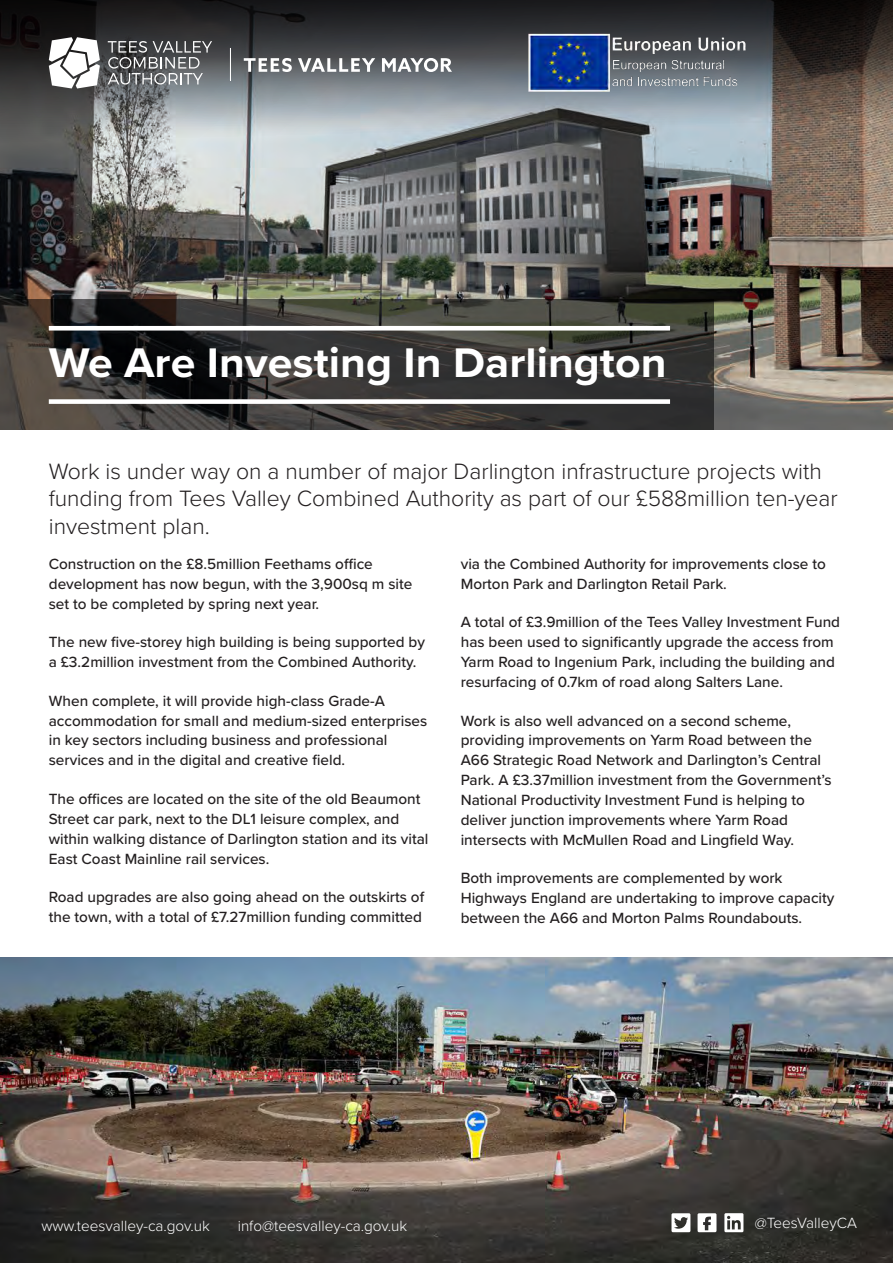
<style>
.page{position:relative;width:893px;height:1263px;background:#fff}
.page>*{position:absolute;margin:0;border:0;box-sizing:border-box;transform-origin:0 0}
.t1{font:700 42.9px "Proxima Nova";color:#fff;scale:1.04 1}
.t2{font:300 22.95px/27.6px "Proxima Nova";color:#231f20}
.t3{font:500 15.3px/20px "Proxima Nova";color:#231f20}
.t4{font:300 15.3px "Proxima Nova";color:#fff}
</style>
<div class="page">
<img style="left:0;top:177px;width:893px;height:253px">
<svg style="left:0;top:0;width:893px;height:177px;background:#656769"></svg>
<svg style="left:49px;top:37px;width:51px;height:51px"></svg>
<svg style="left:108px;top:41px;width:104px;height:44px;background:#707274"></svg>
<hr style="left:230px;top:48px;width:1px;height:32px;background:#fff">
<svg style="left:244px;top:58px;width:48px;height:14px"></svg>
<svg style="left:298px;top:58px;width:77px;height:14px"></svg>
<svg style="left:382px;top:58px;width:70px;height:14px"></svg>
<svg style="left:0;top:299px;width:713px;height:131px;background:#373633"></svg>
<div style="left:49px;top:399px;width:621px;height:5px;background:#fff"></div>
<div style="left:49px;top:326px;width:621px;height:5px;background:#fff"></div>
<img style="left:529px;top:34px;width:237px;height:58px">
<img style="left:0;top:957px;width:893px;height:306px">
<svg style="left:697px;top:1213px;width:19px;height:19px"></svg>
<svg style="left:671px;top:1213px;width:19px;height:19px"></svg>
<svg style="left:724px;top:1213px;width:19px;height:19px"></svg>
<p class="t1" style="left:49px;top:331px;width:595px">We Are Investing In Darlington</p>
<p class="t2" style="left:49px;top:456px;width:790px">Work is under way on a number of major Darlington infrastructure projects with funding from Tees Valley Combined Authority as part of our £588million ten-year</p>
<p class="t2" style="left:49px;top:511px;width:162px">investment plan.</p>
<p class="t3" style="left:49px;top:553px;width:365px">Construction on the £8.5million Feethams ofce development has now begun, with the 3,900sq m site set to be completed by spring next year.</p>
<p class="t3" style="left:49px;top:632px;width:378px">The new fve-storey high building is being supported by a £3.2million investment from the Combined Authority.</p>
<p class="t3" style="left:49px;top:690px;width:380px">When complete, it will provide high-class Grade-A accommodation for small and medium-sized enterprises in key sectors including business and professional services and in the digital and creative feld.</p>
<p class="t3" style="left:49px;top:788px;width:381px">The ofces are located on the site of the old Beaumont Street car park, next to the DL1 leisure complex, and within walking distance of Darlington station and its vital East Coast Mainline rail services.</p>
<p class="t3" style="left:49px;top:886px;width:377px">Road upgrades are also going ahead on the outskirts of the town, with a total of £7.27million funding committed</p>
<p class="t3" style="left:461px;top:553px;width:367px">via the Combined Authority for improvements close to<br>Morton Park and Darlington Retail Park.</p>
<p class="t3" style="left:461px;top:612px;width:381px">A total of £3.9million of the Tees Valley Investment Fund has been used to signifcantly upgrade the access from Yarm Road to Ingenium Park, including the building and resurfacing of 0.7km of road along Salters Lane.</p>
<p class="t3" style="left:461px;top:710px;width:372px">Work is also well advanced on a second scheme, providing improvements on Yarm Road between the A66 Strategic Road Network and Darlington’s Central Park. A £3.37million investment from the Government’s National Productivity Investment Fund is helping to deliver junction improvements where Yarm Road intersects with McMullen Road and Lingfeld Way.</p>
<p class="t3" style="left:461px;top:868px;width:375px">Both improvements are complemented by work<br>Highways England are undertaking to improve capacity between the A66 and Morton Palms Roundabouts.</p>
<p class="t4" style="left:41px;top:1215px;width:170px">www.teesvalley-ca.gov.uk</p>
<p class="t4" style="left:238px;top:1215px;width:171px">info@teesvalley-ca.gov.uk</p>
<p class="t4" style="left:755px;top:1211px;width:104px">@TeesValleyCA</p>
</div>
